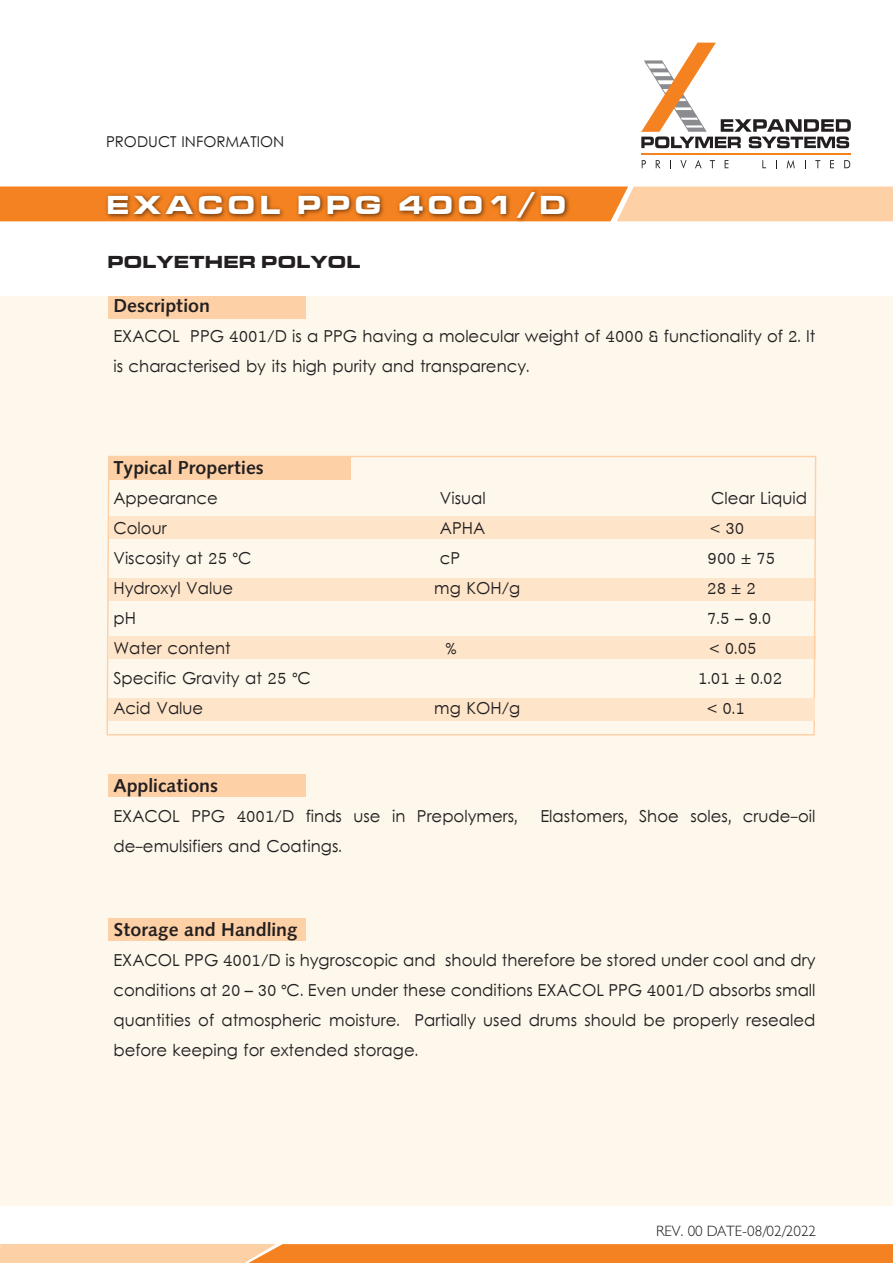
<style>
.page{position:relative;width:893px;height:1263px;background:#fff}
.page>*{position:absolute;margin:0;border:0;box-sizing:border-box;transform-origin:0 0}
.t1{font:27px "Microgramma D Bold Exte";letter-spacing:.2em;color:#fff}
.t2{font:18.75px "Humanist 531 BT Bold A";color:#231f20}
.t3{font:18px "Microgramma D Bold Exte";letter-spacing:.05em;color:#231f20}
.t4{font:16.5px/30px "Levenim";color:#231f20}
.t5{font:300 15px "Humanist 521 BT";color:#231f20}
.t6{font:15px "Levenim";color:#231f20}
</style>
<div class="page">
<div style="left:0;top:296px;width:893px;height:909px;background:#fef7ec"></div>
<svg style="left:0;top:187px;width:893px;height:34px;background:#fab679"></svg>
<img style="left:101px;top:186px;width:478px;height:36px">
<hr style="left:641px;top:154px;width:210px;height:1px;background:#f58220">
<svg style="left:641px;top:43px;width:210px;height:105px"></svg>
<svg style="left:642px;top:160px;width:4px;height:8px"></svg>
<svg style="left:656px;top:160px;width:4px;height:8px"></svg>
<svg style="left:680px;top:160px;width:7px;height:9px"></svg>
<svg style="left:695px;top:160px;width:7px;height:8px"></svg>
<svg style="left:710px;top:160px;width:5px;height:8px"></svg>
<svg style="left:725px;top:160px;width:3px;height:8px"></svg>
<svg style="left:762px;top:160px;width:4px;height:8px"></svg>
<svg style="left:787px;top:160px;width:8px;height:9px"></svg>
<svg style="left:815px;top:160px;width:5px;height:8px"></svg>
<svg style="left:830px;top:160px;width:4px;height:8px"></svg>
<svg style="left:844px;top:160px;width:6px;height:8px"></svg>
<div style="left:108px;top:296px;width:198px;height:22px;background:#fdd0a6"></div>
<div style="left:108px;top:774px;width:198px;height:23px;background:#fdd0a6"></div>
<svg style="left:106px;top:455px;width:711px;height:281px"></svg>
<div style="left:108px;top:918px;width:198px;height:23px;background:#fdd0a6"></div>
<svg style="left:0;top:1244px;width:893px;height:19px;background:#f79949"></svg>
<div style="left:108px;top:698px;width:707px;height:22px;background:#fee5ca"></div>
<p class="t6" style="left:106px;top:133px;width:180px">PRODUCT INFORMATION</p>
<h1 class="t1" style="left:107px;top:186px;width:460px">EXACOL PPG 4001/D</h1>
<p class="t3" style="left:108px;top:250px;width:254px">POLYETHER POLYOL</p>
<p class="t2" style="left:113px;top:294px;width:98px">Description</p>
<p class="t4" style="left:113px;top:323px;width:704px">EXACOL PPG 4001/D is a PPG having a molecular weight of 4000 &amp; functionality of 2. It is characterised by its high purity and transparency.</p>
<p class="t2" style="left:113px;top:456px;width:152px">Typical Properties</p>
<p class="t4" style="left:113px;top:485px;width:106px">Appearance</p>
<p class="t4" style="left:440px;top:485px;width:47px">Visual</p>
<p class="t4" style="left:711px;top:485px;width:97px">Clear Liquid</p>
<p class="t4" style="left:113px;top:515px;width:55px">Colour</p>
<p class="t4" style="left:440px;top:515px;width:47px">APHA</p>
<p class="t4" style="left:710px;top:515px;width:35px">&lt; 30</p>
<p class="t4" style="left:113px;top:545px;width:140px">Viscosity at 25 °C</p>
<p class="t4" style="left:440px;top:545px;width:22px">cP</p>
<p class="t4" style="left:707px;top:545px;width:69px">900 ± 75</p>
<p class="t4" style="left:113px;top:575px;width:121px">Hydroxyl Value</p>
<p class="t4" style="left:434px;top:575px;width:88px">mg KOH/g</p>
<p class="t4" style="left:707px;top:575px;width:50px">28 ± 2</p>
<p class="t4" style="left:113px;top:605px;width:24px">pH</p>
<p class="t4" style="left:707px;top:605px;width:65px">7.5 – 9.0</p>
<p class="t4" style="left:113px;top:635px;width:119px">Water content</p>
<p class="t4" style="left:445px;top:635px;width:13px">%</p>
<p class="t4" style="left:710px;top:635px;width:48px">&lt; 0.05</p>
<p class="t4" style="left:113px;top:665px;width:199px">Specific Gravity at 25 °C</p>
<p class="t4" style="left:698px;top:665px;width:86px">1.01 ± 0.02</p>
<p class="t4" style="left:113px;top:695px;width:91px">Acid Value</p>
<p class="t4" style="left:434px;top:695px;width:88px">mg KOH/g</p>
<p class="t4" style="left:707px;top:695px;width:39px">&lt; 0.1</p>
<p class="t2" style="left:113px;top:774px;width:106px">Applications</p>
<p class="t4" style="left:113px;top:803px;width:406px">EXACOL PPG 4001/D finds use in Prepolymers,</p>
<p class="t4" style="left:540px;top:803px;width:277px">Elastomers, Shoe soles, crude-oil</p>
<p class="t4" style="left:113px;top:833px;width:230px">de-emulsifiers and Coatings.</p>
<p class="t2" style="left:113px;top:918px;width:186px">Storage and Handling</p>
<p class="t4" style="left:113px;top:947px;width:704px;text-align:justify">EXACOL PPG 4001/D is hygroscopic and should therefore be stored under cool and dry conditions at 20 – 30 °C. Even under these conditions EXACOL PPG 4001/D absorbs small quantities of atmospheric moisture. Partially used drums should be properly resealed before keeping for extended storage.</p>
<p class="t5" style="left:656px;top:1222px;width:161px">REV. 00 DATE-08/02/2022</p>
</div>
